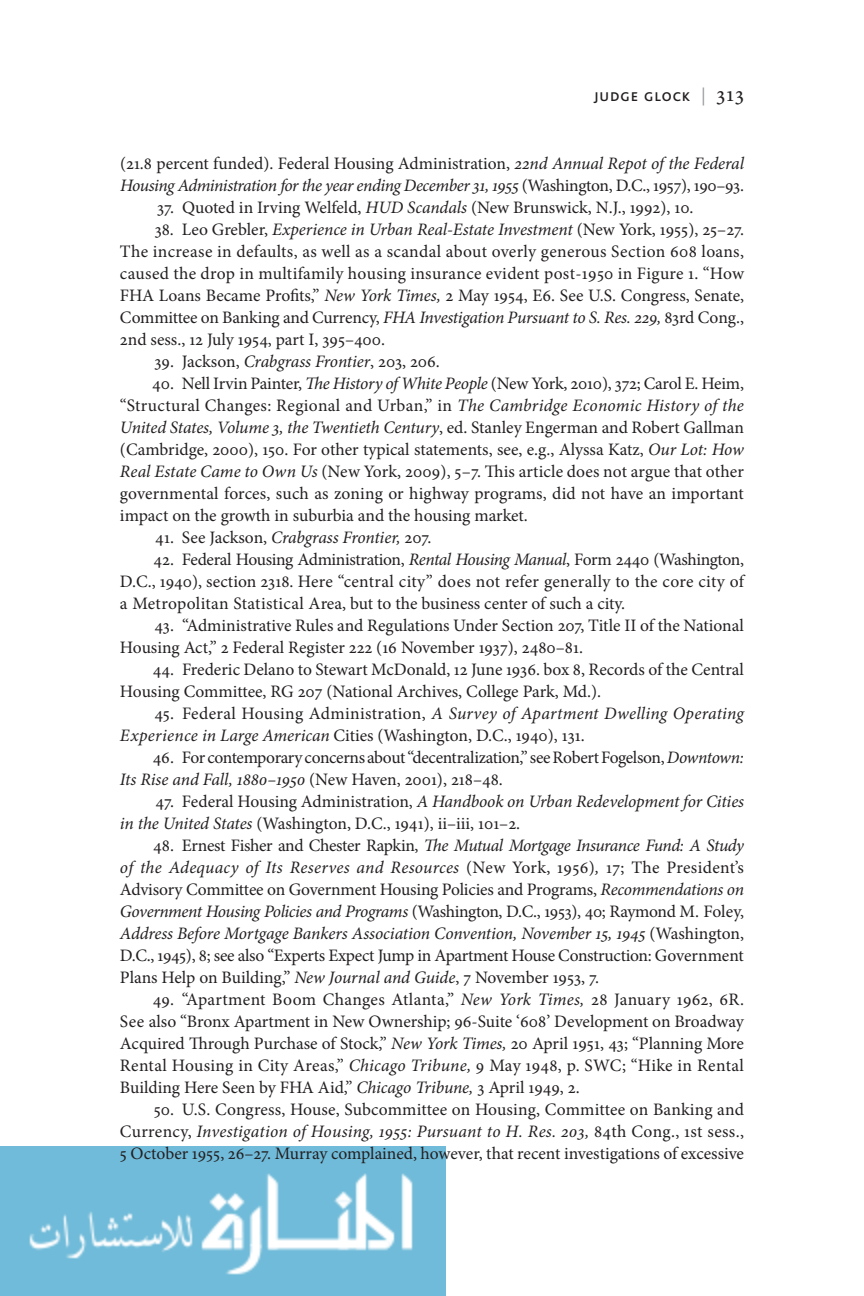
<style>
.page{position:relative;width:864px;height:1296px;background:#fff}
.page>*{position:absolute;margin:0;border:0;box-sizing:border-box;transform-origin:0 0}
.t1{font:18px "Bliss Caps";letter-spacing:.05em;color:#231f20}
.t2{font:17.6px/22px "Minion Pro";color:#231f20;text-align:justify}
.t3{font:17.6px/22px "Minion Pro";letter-spacing:-.02em;color:#231f20}
.s1{font-family:"Minion Pro";color:#939598}
.s2{font-family:"Minion Pro";font-size:22px}
.s3{font-style:italic}
</style>
<div class="page">
<img style="left:0;top:1146px;width:446px;height:150px">
<p class="t1" style="left:594px;top:85px;width:151px">j udge g lock <span class="s1">|</span> <span class="s2">313</span></p>
<p class="t2" style="left:120px;top:154px;width:626px">(21.8 percent funded). Federal Housing Administration, <span class="s3">22nd Annual Repot of the Federal<br>Housing Administration for the year ending December 31, 1955</span> (Washington, D.C., 1957), 190–93.</p>
<p class="t2" style="left:157px;top:198px;width:538px">37. Quoted in Irving Welfeld, <span class="s3">HUD Scandals</span> (New Brunswick, N.J., 1992), 10.</p>
<p class="t2" style="left:120px;top:220px;width:626px;text-indent:35px">38. Leo Grebler, <span class="s3">Experience in Urban Real-Estate Investment</span> (New York, 1955), 25–27.<br>The increase in defaults, as well as a scandal about overly generous Section 608 loans, caused the drop in multifamily housing insurance evident post-1950 in Figure 1 . “How FHA Loans Became Profits,” <span class="s3">New York Times,</span> 2 May 1954, E6. See U.S. Congress, Senate, Committee on Banking and Currency, <span class="s3">FHA Investigation Pursuant to S. Res. 229,</span> 83rd Cong., 2nd sess., 12 July 1954, part I, 395–400.</p>
<p class="t2" style="left:154px;top:352px;width:287px">39. Jackson, <span class="s3">Crabgrass Frontier</span> , 203, 206.</p>
<p class="t2" style="left:120px;top:374px;width:626px;text-indent:32px">40. Nell Irvin Painter, <span class="s3">The History of White People</span> (New York, 2010), 372; Carol E. Heim , “Structural Changes: Regional and Urban,” in <span class="s3">The Cambridge Economic History of the United States, Volume 3, the Twentieth Century</span> , ed. Stanley Engerman and Robert Gallman ( Cambridge , 2000 ), 150 . For other typical statements, see, e.g., Alyssa Katz, <span class="s3">Our Lot: How Real Estate Came to Own Us</span> (New York, 2009), 5–7. This article does not argue that other governmental forces, such as zoning or highway programs, did not have an important impact on the growth in suburbia and the housing market.</p>
<p class="t2" style="left:155px;top:528px;width:278px">41. See Jackson, <span class="s3">Crabgrass Frontier,</span> 207.</p>
<p class="t2" style="left:120px;top:550px;width:627px;text-indent:34px">42. Federal Housing Administration, <span class="s3">Rental Housing Manual</span> , Form 2440 (Washington, D.C., 1940), section 2318. Here “central city” does not refer generally to the core city of a Metropolitan Statistical Area, but to the business center of such a city.</p>
<p class="t2" style="left:120px;top:616px;width:625px;text-indent:34px">43. “Administrative Rules and Regulations Under Section 207, Title II of the National<br>Housing Act,” 2 Federal Register 222 (16 November 1937), 2480–81.</p>
<p class="t2" style="left:120px;top:660px;width:625px;text-indent:33px">44. Frederic Delano to Stewart McDonald, 12 June 1936. box 8, Records of the Central<br>Housing Committee, RG 207 (National Archives, College Park, Md.).</p>
<p class="t2" style="left:120px;top:704px;width:625px;text-indent:34px">45. Federal Housing Administration, <span class="s3">A Survey of Apartment Dwelling Operating<br>Experience in Large American</span> Cities (Washington, D.C., 1940), 131.</p>
<p class="t3" style="left:120px;top:748px;width:626px;text-indent:33px">46. For contemporary concerns about “decentralization,” see Robert Fogelson, <span class="s3">Downtown:<br>Its Rise and Fall, 1880–1950</span> (New Haven, 2001), 218–48.</p>
<p class="t2" style="left:120px;top:792px;width:626px;text-indent:35px">47. Federal Housing Administration, <span class="s3">A Handbook on Urban Redevelopment for Cities in the United States</span> (Washington, D.C., 1941), ii–iii, 101–2.</p>
<p class="t2" style="left:120px;top:836px;width:626px;text-indent:33px">48. Ernest Fisher and Chester Rapkin, <span class="s3">The Mutual Mortgage Insurance Fund: A Study of the Adequacy of Its Reserves and Resources</span> (New York, 1956) <span class="s3">,</span> 17; The President’s Advisory Committee on Government Housing Policies and Programs, <span class="s3">Recommendations on Government Housing Policies and Programs</span> (Washington, D.C., 1953), 40; Raymond M. Foley, <span class="s3">Address Before Mortgage Bankers Association Convention, November 15, 1945</span> (Washington, D.C., 1945), 8; see also “Experts Expect Jump in Apartment House Construction: Government Plans Help on Building,” <span class="s3">New Journal and Guide</span> , 7 November 1953, 7.</p>
<p class="t2" style="left:120px;top:990px;width:626px;text-indent:33px">49. “Apartment Boom Changes Atlanta,” <span class="s3">New York Times,</span> 28 January 1962, 6R.<br>See also “Bronx Apartment in New Ownership; 96-Suite ‘608’ Development on Broadway Acquired Through Purchase of Stock,” <span class="s3">New York Times,</span> 20 April 1951, 43; “Planning More Rental Housing in City Areas,” <span class="s3">Chicago Tribune,</span> 9 May 1948, p. SWC; “Hike in Rental Building Here Seen by FHA Aid,” <span class="s3">Chicago Tribune,</span> 3 April 1949, 2.</p>
<p class="t2" style="left:120px;top:1100px;width:626px;text-indent:34px">50. U.S. Congress, House, Subcommittee on Housing, Committee on Banking and Currency, <span class="s3">Investigation of Housing, 1955: Pursuant to H. Res. 203,</span> 84th Cong., 1st sess., 5 October 1955, 26–27. Murray complained, however, that recent investigations of excessive</p>
</div>
